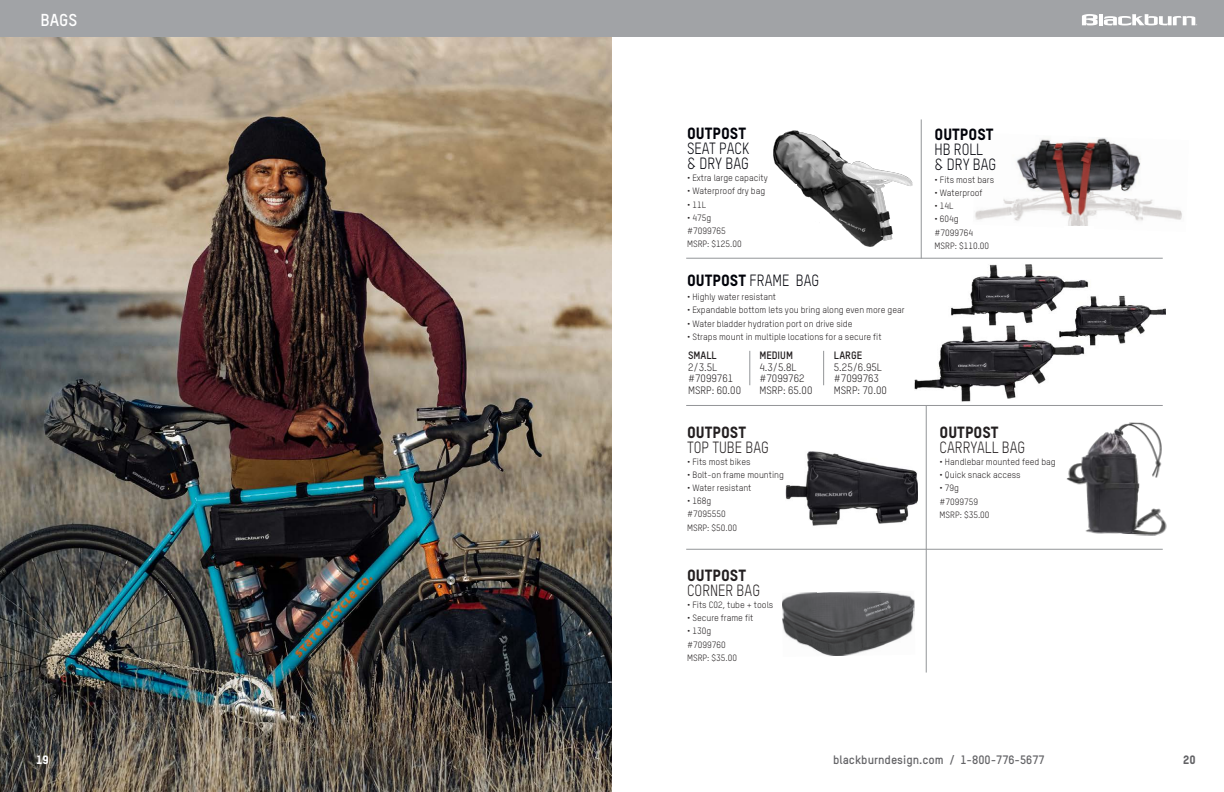
<style>
.page{position:relative;width:1224px;height:792px;background:#fff}
.page>*{position:absolute;margin:0;border:0;box-sizing:border-box;transform-origin:0 0}
.t1{font:700 17px "TSTAR";color:#fff}
.New_Product_Name{font:16px "TSTAR";color:#010209;scale:.9 1}
.New_Product_Name-2{font:16px "TSTAR";color:#231f20;scale:.9 1}
.New_Product_Name-3{font:16px "TSTAR Headline";color:#231f20}
.New_Product_Name-4{font:16px "TSTAR Headline";color:#010209}
.New_Product_Name-5{font:700 12px "TSTAR";color:#636366}
.New_Product_Name-6{font:12px "TSTAR Headline";color:#fff}
.New_Product_Name-7{font:12px "TSTAR Headline";color:#636366}
.New_Product_Bullets{font:10.5px/11.7px "TSTAR";color:#231f20}
.New_Product_Bullets-2{font:700 10.5px "TSTAR";color:#231f20}
.New_Product_Bullets-3{font:9px "TSTAR";color:#231f20}
.s1{font-family:"TSTAR Headline"}
.s2{font-weight:700}
</style>
<div class="page">
<img style="left:0;top:37px;width:612px;height:755px">
<img style="left:914px;top:264px;width:251px;height:138px">
<img style="left:975px;top:137px;width:207px;height:89px">
<img style="left:782px;top:591px;width:133px;height:65px">
<img style="left:1066px;top:422px;width:101px;height:114px">
<hr style="left:686px;top:258px;width:477px;height:1px;background:#939598">
<hr style="left:686px;top:405px;width:477px;height:1px;background:#939598">
<hr style="left:926px;top:405px;width:1px;height:268px;background:#939598">
<hr style="left:686px;top:549px;width:477px;height:1px;background:#939598">
<img style="left:773px;top:130px;width:140px;height:117px">
<div style="left:759px;top:185px;width:37px;height:56px;background:#fff"></div>
<div style="left:776px;top:190px;width:24px;height:30px;background:#fff"></div>
<hr style="left:921px;top:119px;width:1px;height:140px;background:#939598">
<img style="left:786px;top:451px;width:132px;height:75px">
<hr style="left:750px;top:351px;width:1px;height:34px;background:#939598">
<hr style="left:823px;top:351px;width:1px;height:34px;background:#939598">
<div style="left:0;top:0;width:1224px;height:37px;background:#a1a3a6"></div>
<hr style="left:1099px;top:14px;width:4px;height:11px;background:#fff">
<svg style="left:1104px;top:14px;width:93px;height:12px"></svg>
<svg style="left:1082px;top:14px;width:16px;height:11px"></svg>
<p class="t1" style="left:40px;top:10px;width:39px">BAGS</p>
<p class="New_Product_Name-4" style="left:687px;top:124px;width:61px">OUTPOST</p>
<p class="New_Product_Name" style="left:687px;top:139px;width:71px">SEAT PACK</p>
<p class="New_Product_Name" style="left:687px;top:154px;width:70px">&amp; DRY BAG</p>
<p class="New_Product_Bullets-3" style="left:687px;top:173px;width:82px">• Extra large capacity</p>
<p class="New_Product_Bullets-3" style="left:687px;top:186px;width:80px">• Waterproof dry bag</p>
<p class="New_Product_Bullets-3" style="left:687px;top:199px;width:20px">• 11L</p>
<p class="New_Product_Bullets-3" style="left:687px;top:212px;width:26px">• 475g</p>
<p class="New_Product_Bullets-3" style="left:687px;top:225px;width:40px">#7099765</p>
<p class="New_Product_Bullets-3" style="left:687px;top:238px;width:56px">MSRP: $125.00</p>
<p class="New_Product_Name" style="left:687px;top:271px;width:148px"><span class="s1">OUTPOST</span> FRAME BAG</p>
<p class="New_Product_Bullets-3" style="left:687px;top:292px;width:91px">• Highly water resistant</p>
<p class="New_Product_Bullets-3" style="left:687px;top:305px;width:219px">• Expandable bottom lets you bring along even more gear</p>
<p class="New_Product_Bullets-3" style="left:687px;top:318px;width:167px">• Water bladder hydration port on drive side</p>
<p class="New_Product_Bullets-3" style="left:687px;top:331px;width:196px">• Straps mount in multiple locations for a secure fit</p>
<p class="New_Product_Bullets-2" style="left:688px;top:349px;width:30px">SMALL</p>
<p class="New_Product_Bullets" style="left:688px;top:361px;width:55px">2/3.5L #7099761<br>MSRP: 60.00</p>
<p class="New_Product_Bullets" style="left:834px;top:349px;width:55px"><span class="s2">LARGE<br></span>5.25/6.95L #7099763<br>MSRP: 70.00</p>
<p class="New_Product_Bullets" style="left:759px;top:349px;width:55px"><span class="s2">MEDIUM<br></span>4.3/5.8L #7099762<br>MSRP: 65.00</p>
<p class="New_Product_Name-3" style="left:687px;top:422px;width:61px">OUTPOST</p>
<p class="New_Product_Name-2" style="left:687px;top:437px;width:92px">TOP TUBE BAG</p>
<p class="New_Product_Bullets-3" style="left:687px;top:456px;width:65px">• Fits most bikes</p>
<p class="New_Product_Bullets-3" style="left:687px;top:469px;width:98px">• Bolt-on frame mounting</p>
<p class="New_Product_Bullets-3" style="left:687px;top:482px;width:66px">• Water resistant</p>
<p class="New_Product_Bullets-3" style="left:687px;top:496px;width:26px">• 168g</p>
<p class="New_Product_Bullets-3" style="left:687px;top:509px;width:40px">#7095550</p>
<p class="New_Product_Bullets-3" style="left:687px;top:522px;width:52px">MSRP: $50.00</p>
<p class="New_Product_Name-3" style="left:687px;top:565px;width:61px">OUTPOST</p>
<p class="New_Product_Name-2" style="left:687px;top:581px;width:83px">CORNER BAG</p>
<p class="New_Product_Bullets-3" style="left:687px;top:599px;width:88px">• Fits C02, tube + tools</p>
<p class="New_Product_Bullets-3" style="left:687px;top:613px;width:68px">• Secure frame fit</p>
<p class="New_Product_Bullets-3" style="left:687px;top:626px;width:26px">• 130g</p>
<p class="New_Product_Bullets-3" style="left:687px;top:639px;width:40px">#7099760</p>
<p class="New_Product_Bullets-3" style="left:687px;top:652px;width:52px">MSRP: $35.00</p>
<p class="New_Product_Name-4" style="left:934px;top:124px;width:61px">OUTPOST</p>
<p class="New_Product_Name" style="left:934px;top:139px;width:56px">HB ROLL</p>
<p class="New_Product_Name" style="left:934px;top:154px;width:70px">&amp; DRY BAG</p>
<p class="New_Product_Bullets-3" style="left:934px;top:174px;width:61px">• Fits most bars</p>
<p class="New_Product_Bullets-3" style="left:934px;top:187px;width:50px">• Waterproof</p>
<p class="New_Product_Bullets-3" style="left:934px;top:201px;width:20px">• 14L</p>
<p class="New_Product_Bullets-3" style="left:934px;top:214px;width:26px">• 604g</p>
<p class="New_Product_Bullets-3" style="left:934px;top:227px;width:40px">#7099764</p>
<p class="New_Product_Bullets-3" style="left:934px;top:240px;width:56px">MSRP: $110.00</p>
<p class="New_Product_Name-3" style="left:940px;top:422px;width:61px">OUTPOST</p>
<p class="New_Product_Name-2" style="left:940px;top:438px;width:97px">CARRYALL BAG</p>
<p class="New_Product_Bullets-3" style="left:940px;top:456px;width:118px">• Handlebar mounted feed bag</p>
<p class="New_Product_Bullets-3" style="left:940px;top:470px;width:83px">• Quick snack access</p>
<p class="New_Product_Bullets-3" style="left:940px;top:483px;width:21px">• 79g</p>
<p class="New_Product_Bullets-3" style="left:940px;top:496px;width:40px">#7099759</p>
<p class="New_Product_Bullets-3" style="left:940px;top:509px;width:52px">MSRP: $35.00</p>
<p class="New_Product_Name-6" style="left:36px;top:752px;width:14px">19</p>
<p class="New_Product_Name-5" style="left:833px;top:752px;width:213px">blackburndesign.com / 1-800-776-5677</p>
<p class="New_Product_Name-7" style="left:1183px;top:752px;width:14px">20</p>
</div>
